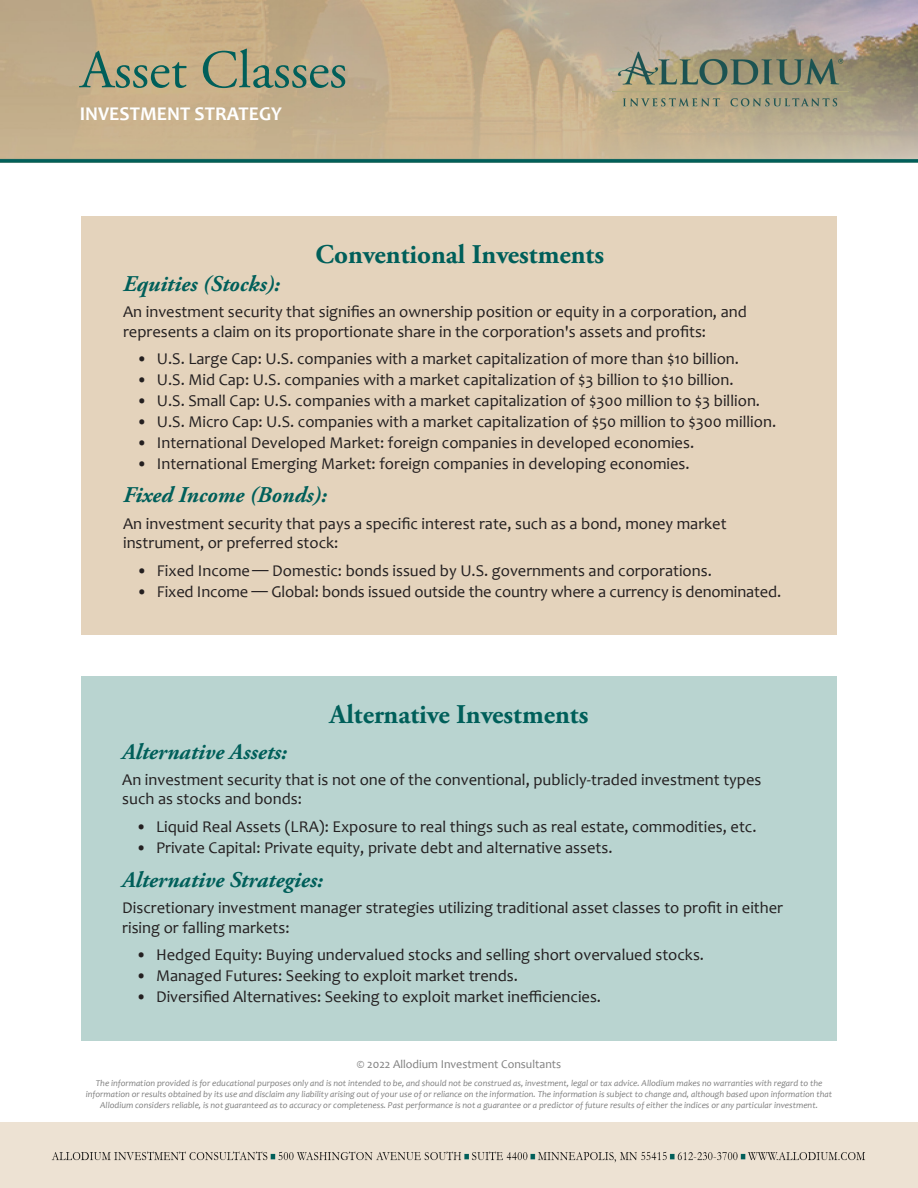
<style>
.page{position:relative;width:918px;height:1188px;background:#fff}
.page>*{position:absolute;margin:0;border:0;box-sizing:border-box;transform-origin:0 0}
.t1{font:54px "Adobe Garamond Pro";color:#005f5a}
.t2{font:700 27px "Adobe Garamond Pro";color:#005f5a}
.t3{font:italic 700 22.5px "Adobe Garamond Pro";color:#005f5a}
.t4{font:700 19.5px "Candara";color:#fff}
.t5{font:16.5px/19.5px "Candara";color:#231f20}
.t6{font:12px "Candara";color:#7f7f7f}
.t7{font:italic 9px/10.8px "Candara";color:#7f7f7f;text-align:center}
.s1{font-family:"Adobe Garamond Pro";font-weight:700}
</style>
<div class="page">
<div style="left:81px;top:676px;width:756px;height:364px;background:#b9d4d0"></div>
<div style="left:81px;top:217px;width:756px;height:418px;background:#e4d3bc"></div>
<img style="left:0;top:0;width:918px;height:163px">
<div style="left:0;top:1122px;width:918px;height:66px;background:#ede2d3"></div>
<img style="left:606px;top:46px;width:249px;height:65px">
<p class="t1" style="left:80px;top:38px;width:268px">Asset Classes</p>
<p class="t4" style="left:80px;top:102px;width:204px">INVESTMENT STRATEGY</p>
<p class="t2" style="left:316px;top:238px;width:290px">Conventional Investments</p>
<p class="t3" style="left:123px;top:271px;width:159px">Equities (Stocks):</p>
<p class="t5" style="left:123px;top:302px;width:625px">An investment security that signifies an ownership position or equity in a corporation, and represents a claim on its proportionate share in the corporation's assets and profits:</p>
<p class="t5" style="left:137px;top:349px;width:604px">• U.S. Large Cap: U.S. companies with a market capitalization of more than $10 billion.</p>
<p class="t5" style="left:137px;top:370px;width:599px">• U.S. Mid Cap: U.S. companies with a market capitalization of $3 billion to $10 billion.</p>
<p class="t5" style="left:137px;top:391px;width:625px">• U.S. Small Cap: U.S. companies with a market capitalization of $300 million to $3 billion.</p>
<p class="t5" style="left:137px;top:412px;width:641px">• U.S. Micro Cap: U.S. companies with a market capitalization of $50 million to $300 million.</p>
<p class="t5" style="left:137px;top:433px;width:559px">• International Developed Market: foreign companies in developed economies.</p>
<p class="t5" style="left:137px;top:454px;width:555px">• International Emerging Market: foreign companies in developing economies.</p>
<p class="t3" style="left:123px;top:482px;width:205px">Fixed Income (Bonds):</p>
<p class="t5" style="left:123px;top:513px;width:605px">An investment security that pays a specific interest rate, such as a bond, money market instrument, or preferred stock:</p>
<p class="t5" style="left:137px;top:561px;width:577px">• Fixed Income<span class="s1">—</span> Domestic: bonds issued by U.S. governments and corporations.</p>
<p class="t5" style="left:137px;top:582px;width:646px">• Fixed Income <span class="s1">—</span> Global: bonds issued outside the country where a currency is denominated.</p>
<p class="t2" style="left:330px;top:698px;width:260px">Alternative Investments</p>
<p class="t3" style="left:122px;top:738px;width:166px">Alternative Assets:</p>
<p class="t5" style="left:122px;top:770px;width:641px">An investment security that is not one of the conventional, publicly-traded investment types such as stocks and bonds:</p>
<p class="t5" style="left:136px;top:817px;width:622px">• Liquid Real Assets (LRA): Exposure to real things such as real estate, commodities, etc.</p>
<p class="t5" style="left:136px;top:838px;width:478px">• Private Capital: Private equity, private debt and alternative assets.</p>
<p class="t3" style="left:122px;top:867px;width:202px">Alternative Strategies:</p>
<p class="t5" style="left:122px;top:898px;width:662px">Discretionary investment manager strategies utilizing traditional asset classes to profit in either rising or falling markets:</p>
<p class="t5" style="left:136px;top:945px;width:570px">• Hedged Equity: Buying undervalued stocks and selling short overvalued stocks.</p>
<p class="t5" style="left:136px;top:966px;width:384px">• Managed Futures: Seeking to exploit market trends.</p>
<p class="t5" style="left:136px;top:987px;width:467px">• Diversified Alternatives: Seeking to exploit market inefficiencies.</p>
<p class="t6" style="left:357px;top:1056px;width:206px">© 2022 Allodium Investment Consultants</p>
<p class="t7" style="left:86px;top:1078px;width:748px">The information provided is for educational purposes only and is not intended to be, and should not be construed as, investment, legal or tax advice. Allodium makes no warranties with regard to the information or results obtained by its use and disclaim any liability arising out of your use of or reliance on the information. The information is subject to change and, although based upon information that<br>Allodium considers reliable, is not guaranteed as to accuracy or completeness. Past performance is not a guarantee or a predictor of future results of either the indices or any particular investment.</p>
</div>
